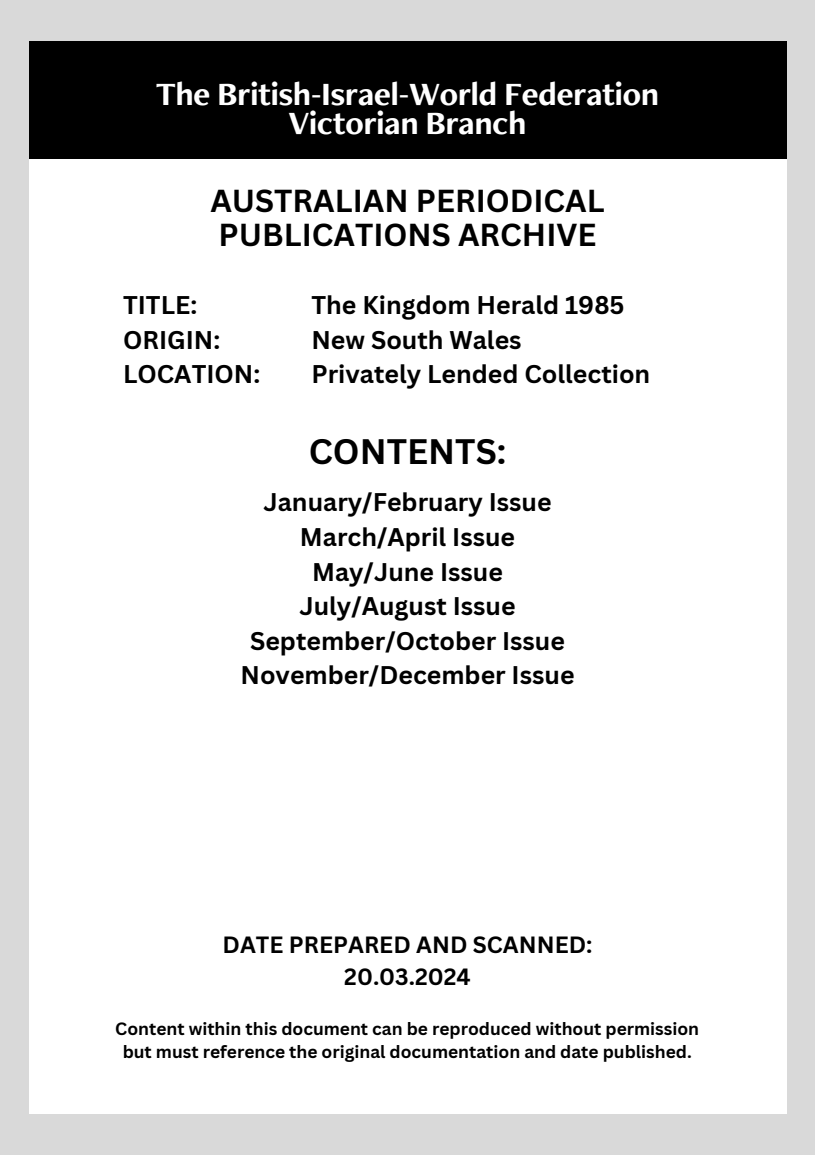
<style>
.page{position:relative;width:815px;height:1155px;background:#d9d9d9}
.page>*{position:absolute;margin:0;border:0;box-sizing:border-box;transform-origin:0 0}
.t1{font:700 34.5px "Canva Sans";color:#000}
.t2{font:700 33.75px/29.2px "Freight Neo W03";letter-spacing:-.02em;color:#fff;text-align:center}
.t3{font:700 31px/33.8px "Canva Sans";color:#000}
.t4{font:700 25px/34.5px "Canva Sans";color:#000}
.t5{font:700 23px/31.2px "Canva Sans";color:#000;text-align:center}
.t6{font:700 17.25px/23px "Canva Sans";color:#000;text-align:center}
</style>
<div class="page">
<div style="left:29px;top:41px;width:757px;height:1073px;background:#fff"></div>
<div style="left:29px;top:41px;width:757px;height:118px;background:#000"></div>
<h4 class="t2" style="left:156px;top:78px;width:505px">The British-Israel-World Federation<br>Victorian Branch</h4>
<h5 class="t3" style="left:210px;top:183px;width:396px">AUSTRALIAN PERIODICAL<br>PUBLICATIONS ARCHIVE</h5>
<h1 class="t4" style="left:123px;top:287px;width:139px">TITLE:<br>ORIGIN:<br>LOCATION:</h1>
<h5 class="t4" style="left:311px;top:287px;width:340px">The Kingdom Herald 1985<br>New South Wales<br>Privately Lended Collection</h5>
<h2 class="t1" style="left:309px;top:427px;width:199px">CONTENTS:</h2>
<h3 class="t4" style="left:240px;top:484px;width:335px;text-align:center">January/February Issue<br>March/April Issue<br>May/June Issue<br>July/August Issue<br>September/October Issue<br>November/December Issue</h3>
<h4 class="t5" style="left:223px;top:929px;width:371px">DATE PREPARED AND SCANNED:<br>20.03.2024</h4>
<p class="t6" style="left:115px;top:1017px;width:585px">Content within this document can be reproduced without permission but must reference the original documentation and date published.</p>
</div>
